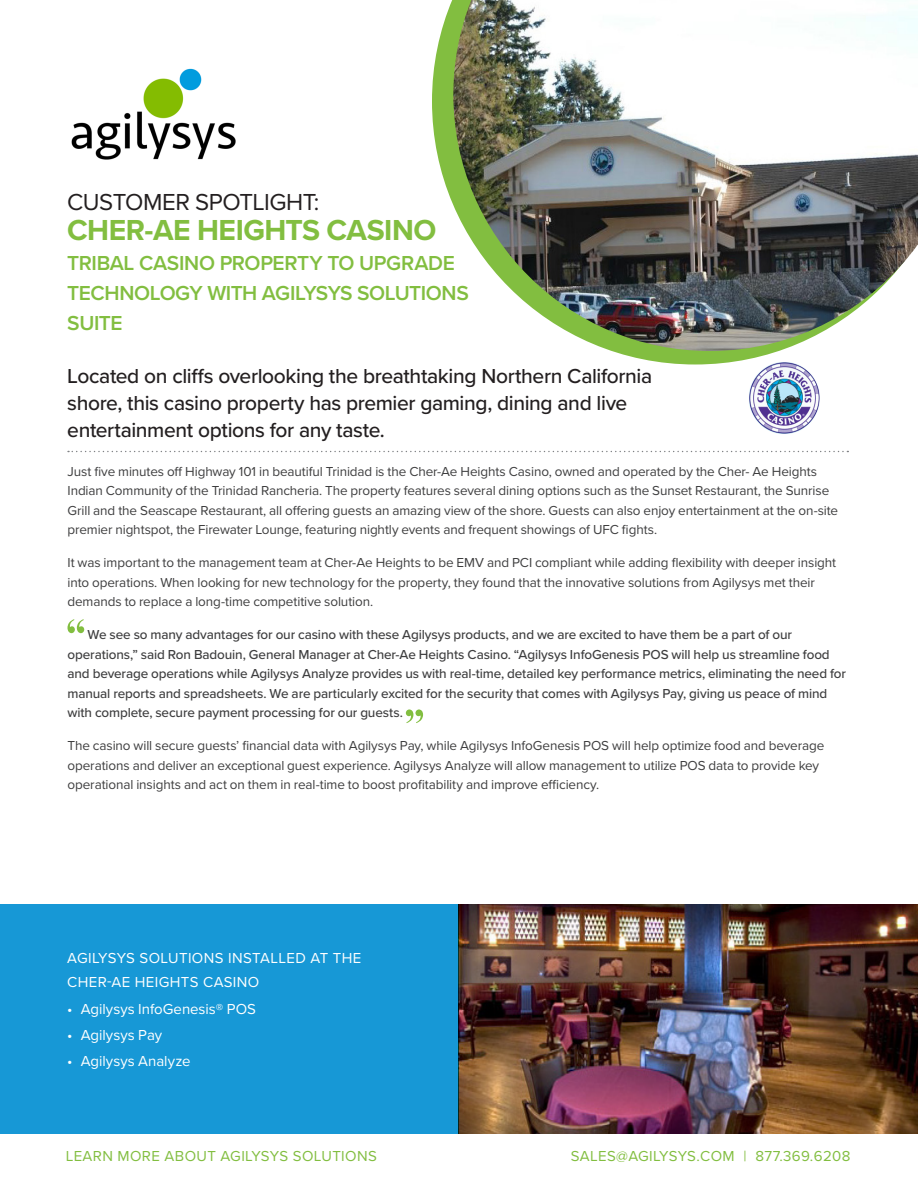
<style>
.page{position:relative;width:918px;height:1188px;background:#fff}
.page>*{position:absolute;margin:0;border:0;box-sizing:border-box;transform-origin:0 0}
.Document_Title{font:700 30px "Proxima Nova";letter-spacing:-.015em;color:#82be40}
.Document_Title-2{font:24px "Proxima Nova";letter-spacing:-.02em;color:#231f20}
.Content_Header{font:500 21px/27px "Proxima Nova";letter-spacing:-.02em;color:#231f20}
.Document_Title-3{font:600 21px/30px "Proxima Nova";letter-spacing:-.02em;color:#82be40}
.t1{font:15px "Proxima Nova";letter-spacing:.025em;color:#82be40}
.Solutions_Header{font:15px "Proxima Nova";letter-spacing:.005em;color:#fff}
.Solutions_Header-2{font:15px "Proxima Nova";letter-spacing:.025em;color:#fff}
.Content_Text{font:13.5px/19.5px "Proxima Nova";letter-spacing:-.01em;color:#3e3e3f}
.Content_Text-2{font:500 13.5px/19.5px "Proxima Nova";letter-spacing:-.01em;color:#3e3e3f}
</style>
<div class="page">
<svg style="left:432px;top:0;width:347px;height:364px"></svg>
<img style="left:453px;top:0;width:465px;height:351px">
<img style="left:746px;top:362px;width:74px;height:72px">
<img style="left:459px;top:904px;width:459px;height:230px">
<svg style="left:67px;top:619px;width:17px;height:14px"></svg>
<svg style="left:406px;top:709px;width:17px;height:14px"></svg>
<svg style="left:68px;top:451px;width:780px;height:1px"></svg>
<div style="left:0;top:904px;width:459px;height:230px;background:#1798d6"></div>
<img style="left:71px;top:68px;width:165px;height:92px">
<p class="Document_Title-2" style="left:67px;top:184px;width:254px">CUSTOMER SPOTLIGHT:</p>
<p class="Document_Title" style="left:67px;top:208px;width:370px">CHER-AE HEIGHTS CASINO</p>
<p class="Document_Title-3" style="left:67px;top:248px;width:403px">TRIBAL CASINO PROPERTY TO UPGRADE<br>TECHNOLOGY WITH AGILYSYS SOLUTIONS<br>SUITE</p>
<p class="Content_Header" style="left:67px;top:362px;width:586px">Located on cliffs overlooking the breathtaking Northern California shore, this casino property has premier gaming, dining and live entertainment options for any taste.</p>
<p class="Content_Text" style="left:68px;top:461px;width:772px">Just five minutes off Highway 101 in beautiful Trinidad is the Cher-Ae Heights Casino, owned and operated by the Cher- Ae Heights Indian Community of the Trinidad Rancheria. The property features several dining options such as the Sunset Restaurant, the Sunrise Grill and the Seascape Restaurant, all offering guests an amazing view of the shore. Guests can also enjoy entertainment at the on-site premier nightspot, the Firewater Lounge, featuring nightly events and frequent showings of UFC fights.</p>
<p class="Content_Text" style="left:68px;top:552px;width:770px">It was important to the management team at Cher-Ae Heights to be EMV and PCI compliant while adding flexibility with deeper insight into operations. When looking for new technology for the property, they found that the innovative solutions from Agilysys met their demands to replace a long-time competitive solution.</p>
<p class="Content_Text-2" style="left:68px;top:624px;width:780px;text-indent:20px">We see so many advantages for our casino with these Agilysys products, and we are excited to have them be a part of our operations,” said Ron Badouin, General Manager at Cher-Ae Heights Casino. “Agilysys InfoGenesis POS will help us streamline food and beverage operations while Agilysys Analyze provides us with real-time, detailed key performance metrics, eliminating the need for manual reports and spreadsheets. We are particularly excited for the security that comes with Agilysys Pay, giving us peace of mind with complete, secure payment processing for our guests.</p>
<p class="Content_Text" style="left:68px;top:735px;width:758px">The casino will secure guests’ financial data with Agilysys Pay, while Agilysys InfoGenesis POS will help optimize food and beverage operations and deliver an exceptional guest experience. Agilysys Analyze will allow management to utilize POS data to provide key operational insights and act on them in real-time to boost profitability and improve efficiency.</p>
<p class="Solutions_Header-2" style="left:67px;top:947px;width:296px">AGILYSYS SOLUTIONS INSTALLED AT THE</p>
<p class="Solutions_Header-2" style="left:67px;top:971px;width:193px">CHER-AE HEIGHTS CASINO</p>
<p class="Solutions_Header" style="left:67px;top:998px;width:190px">• Agilysys InfoGenesis® POS</p>
<p class="Solutions_Header" style="left:67px;top:1024px;width:96px">• Agilysys Pay</p>
<p class="Solutions_Header" style="left:67px;top:1050px;width:125px">• Agilysys Analyze</p>
<p class="t1" style="left:66px;top:1145px;width:313px">LEARN MORE ABOUT AGILYSYS SOLUTIONS</p>
<p class="t1" style="left:571px;top:1145px;width:281px">SALES@AGILYSYS.COM | 877.369.6208</p>
</div>
